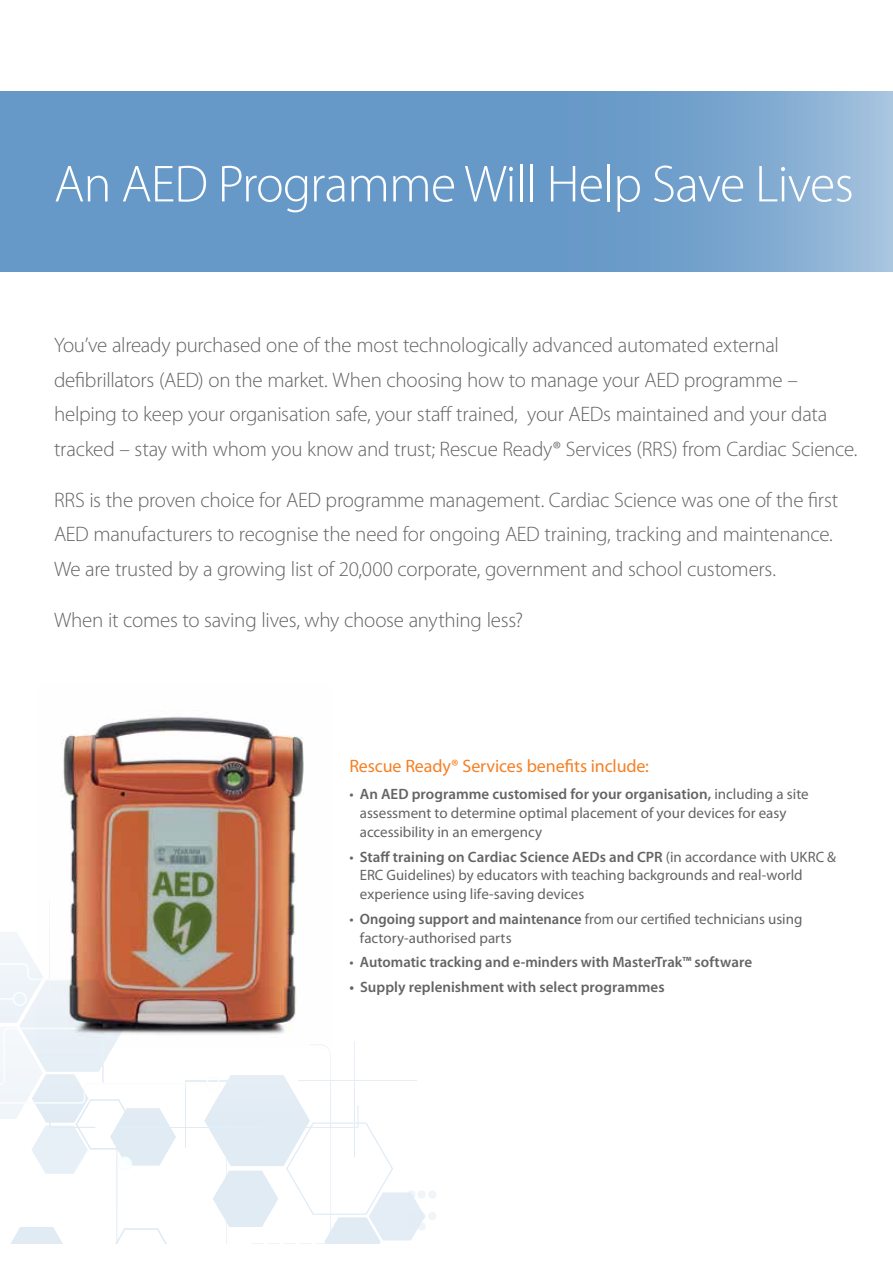
<style>
.page{position:relative;width:893px;height:1263px;background:#fff}
.page>*{position:absolute;margin:0;border:0;box-sizing:border-box;transform-origin:0 0}
.t1{font:300 52.5px "Myriad Pro";letter-spacing:-.015em;color:#fff}
.t2{font:300 21px/34.5px "Myriad Pro";letter-spacing:-.015em;color:#636466}
.t3{font:18px "Myriad Pro";letter-spacing:-.005em;color:#f58025}
.t4{font:15px/18.8px "Myriad Pro";color:#636466}
.t5{font:600 15px "Myriad Pro";color:#636466}
.s1{font-weight:600}
.s2{font-weight:400}
</style>
<div class="page">
<svg style="left:0;top:91px;width:893px;height:181px;fill:#6799c8"></svg>
<svg style="left:0;top:932px;width:423px;height:312px"></svg>
<svg style="left:407px;top:1190px;width:9px;height:9px"></svg>
<div style="left:417px;top:1190px;width:9px;height:9px;background:#f0f5f9;border-radius:4px"></div>
<div style="left:428px;top:1190px;width:9px;height:9px;background:#f0f5f9;border-radius:50%"></div>
<div style="left:407px;top:1212px;width:9px;height:8px;background:#e2ecf4;border-radius:4px"></div>
<svg style="left:417px;top:1212px;width:9px;height:8px"></svg>
<div style="left:428px;top:1212px;width:9px;height:8px;background:#f0f5f9;border-radius:50%"></div>
<div style="left:407px;top:1222px;width:9px;height:8px;background:#e2ecf4;border-radius:4px"></div>
<svg style="left:417px;top:1222px;width:9px;height:8px"></svg>
<img style="left:37px;top:717px;width:294px;height:332px">
<h1 class="t1" style="left:54px;top:155px;width:801px">An AED Programme Will Help Save Lives</h1>
<p class="t2" style="left:54px;top:328px;width:805px">You’ve already purchased one of the most technologically advanced automated external defibrillators (AED) on the market. When choosing how to manage your AED programme – helping to keep your organisation safe, your staff trained, your AEDs maintained and your data tracked – stay with whom you know and trust; Rescue Ready® Services (RRS) from Cardiac Science.</p>
<p class="t2" style="left:54px;top:483px;width:786px">RRS is the proven choice for AED programme management. Cardiac Science was one of the first<br>AED manufacturers to recognise the need for ongoing AED training, tracking and maintenance.<br>We are trusted by a growing list of 20,000 corporate, government and school customers.</p>
<p class="t2" style="left:54px;top:603px;width:470px">When it comes to saving lives, why choose anything less?</p>
<p class="t3" style="left:349px;top:754px;width:301px">Rescue Ready® Services benefits include:</p>
<p class="t4" style="left:360px;top:785px;width:450px;text-indent:-11px">• <span class="s1">An AED programme customised for your organisation,</span> including a site assessment to determine optimal placement of your devices for easy accessibility in an emergency</p>
<p class="t4" style="left:360px;top:847px;width:478px;text-indent:-11px">• <span class="s1">Staff training on Cardiac Science AEDs and CPR</span> (in accordance with UKRC &amp;<br>ERC Guidelines) by educators with teaching backgrounds and real-world experience using life-saving devices</p>
<p class="t4" style="left:360px;top:909px;width:444px;text-indent:-11px">• <span class="s1">Ongoing support and maintenance</span> from our certified technicians using factory-authorised parts</p>
<p class="t5" style="left:349px;top:953px;width:404px"><span class="s2">•</span> Automatic tracking and e-minders with MasterTrak™ software</p>
<p class="t5" style="left:349px;top:978px;width:317px">• Supply replenishment with select programmes</p>
</div>
